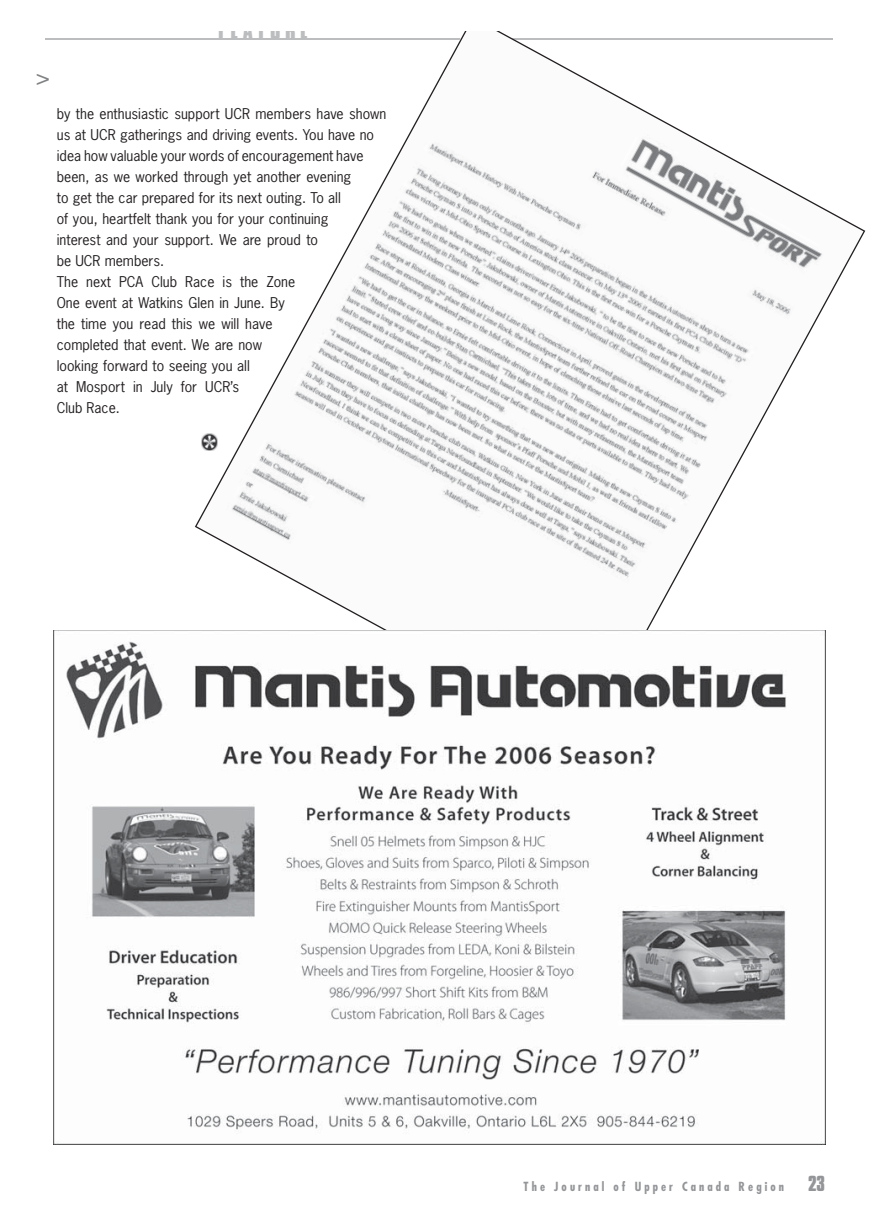
<style>
.page{position:relative;width:882px;height:1229px;background:#fff}
.page>*{position:absolute;margin:0;border:0;box-sizing:border-box;transform-origin:0 0}
.t1{font:700 22.75px "Compacta BT";letter-spacing:.2em;color:#bbbdbf}
.t2{font:22.75px "Compacta Bold Plain";color:#939598}
.t3{font:21px "Helvetica";color:#808284}
.t4{font:14px/21px "News Gothic Std";color:#231f20}
.t5{font:700 condensed 12.25px "Futura";letter-spacing:.25em;color:#939598}
</style>
<div class="page">
<hr style="left:45px;top:38px;width:788px;height:2px;background:#bbbdbf">
<svg style="left:195px;top:32px;width:670px;height:709px"></svg>
<img style="left:53px;top:630px;width:772px;height:514px">
<img style="left:201px;top:434px;width:16px;height:16px">
<h1 class="t1" style="left:218px;top:20px;width:91px">FEATURE</h1>
<h2 class="t3" style="left:37px;top:69px;width:14px">&gt;</h2>
<p class="t4" style="left:57px;top:104px;width:331px">by the enthusiastic support UCR members have shown us at UCR gatherings and driving events. You have no idea how valuable your words of encouragement have been, as we worked through yet another evening<br>to get the car prepared for its next outing. To all<br>of you, heartfelt thank you for your continuing<br>interest and your support. We are proud to<br>be UCR members.<br>The next PCA Club Race is the Zone<br>One event at Watkins Glen in June. By<br>the time you read this we will have<br>completed that event. We are now<br>looking forward to seeing you all<br>at Mosport in July for UCR’s<br>Club Race.</p>
<p class="t5" style="left:524px;top:1181px;width:262px">The Journal of Upper Canada Region</p>
<h1 class="t2" style="left:808px;top:1175px;width:19px">23</h1>
</div>
